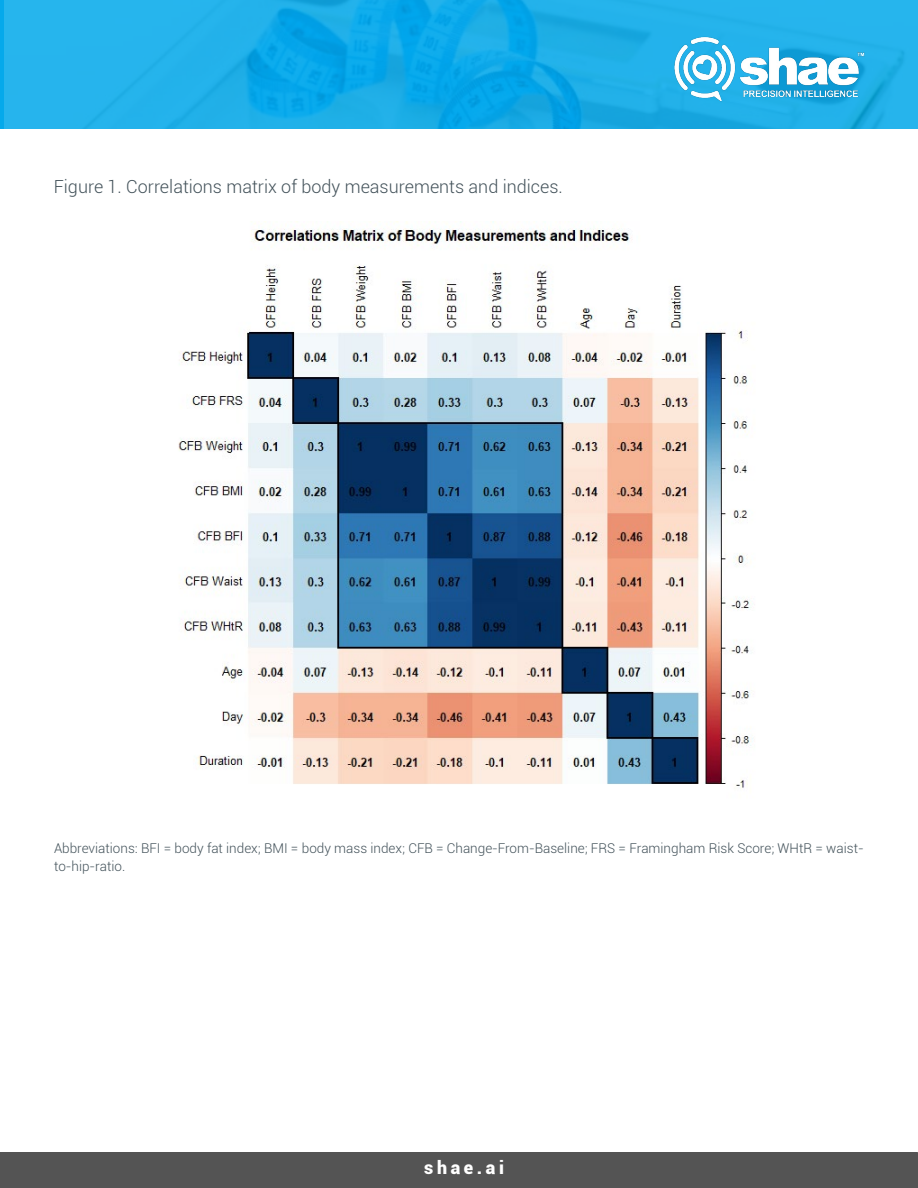
<style>
.page{position:relative;width:918px;height:1188px;background:#fff}
.page>*{position:absolute;margin:0;border:0;box-sizing:border-box;transform-origin:0 0}
.t1{font:300 18px "Roboto";color:#43525a}
.t2{font:900 18px "Roboto";letter-spacing:.2em;color:#fff}
.t3{font:300 13.5px/18px "Roboto";color:#43525a}
</style>
<div class="page">
<div style="left:1px;top:1153px;width:916px;height:35px;background:#545454"></div>
<div style="left:0;top:1152px;width:918px;height:36px;border:2px solid #545454"></div>
<img style="left:178px;top:222px;width:575px;height:566px">
<svg style="left:4px;top:0;width:914px;height:128px;background:#1aade9"></svg>
<img style="left:673px;top:34px;width:197px;height:70px">
<hr style="left:0;top:0;width:4px;height:128px;background:#00a8eb">
<h1 class="t1" style="left:54px;top:174px;width:510px">Figure 1. Correlations matrix of body measurements and indices.</h1>
<p class="t3" style="left:54px;top:838px;width:811px">Abbreviations: BFI = body fat index; BMI = body mass index; CFB = Change-From-Baseline; FRS = Framingham Risk Score; WHtR = waist&shy;to-hip-ratio.</p>
<h1 class="t2" style="left:424px;top:1155px;width:81px">shae.ai</h1>
</div>
